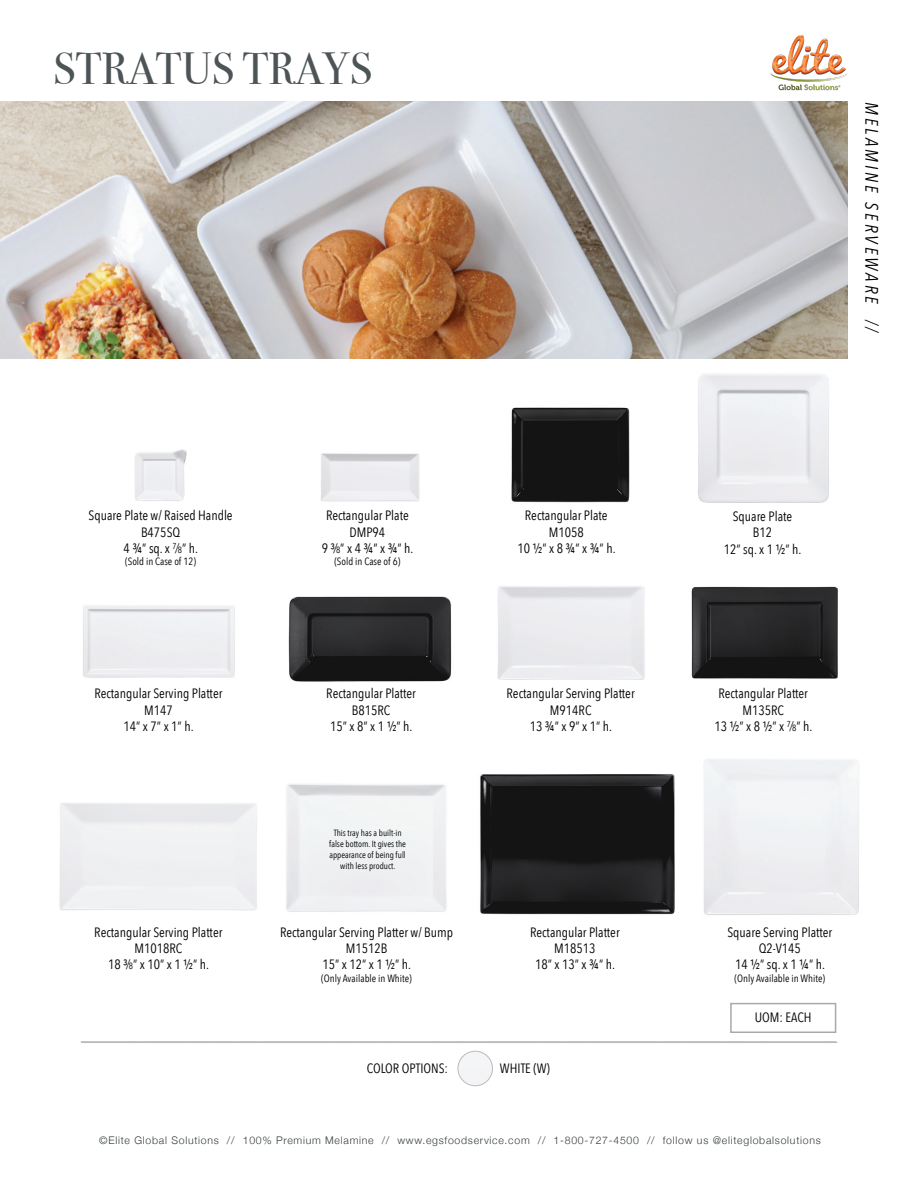
<style>
.page{position:relative;width:918px;height:1188px;background:#fff}
.page>*{position:absolute;margin:0;border:0;box-sizing:border-box;transform-origin:0 0}
.t1{font:45px "Bodoni Svty Two ITCTT";color:#4d5457}
.t2{font:italic 18px "Avenir Next Condensed";letter-spacing:.17em;color:#000001}
.t3{font:13.5px "Avenir Next Condensed";color:#000001}
.t4{font:300 10.5px "Helvetica Neue";letter-spacing:.07em;color:#353d3f}
.t5{font:10.5px "Avenir Next Condensed";color:#000001}
.t6{font:9px/10.8px "Avenir Next Condensed";color:#000001;text-align:center}
.s1{font-size:9px}
</style>
<div class="page">
<img style="left:0;top:102px;width:848px;height:257px">
<svg style="left:80px;top:1041px;width:758px;height:2px;background:#c0bfbf"></svg>
<img style="left:762px;top:35px;width:86px;height:73px">
<div style="left:730px;top:1003px;width:106px;height:30px;border:2px solid #aaa9aa"></div>
<img style="left:458px;top:1051px;width:35px;height:35px;border-radius:17px">
<div style="left:458px;top:1051px;width:35px;height:35px;border:1px solid #bcbbbb;border-radius:50%"></div>
<img style="left:135px;top:449px;width:52px;height:52px">
<img style="left:321px;top:453px;width:99px;height:49px">
<img style="left:511px;top:407px;width:119px;height:96px">
<img style="left:698px;top:374px;width:131px;height:129px">
<img style="left:691px;top:586px;width:147px;height:93px">
<img style="left:83px;top:605px;width:152px;height:73px">
<img style="left:480px;top:774px;width:195px;height:141px">
<img style="left:288px;top:596px;width:164px;height:86px">
<p class="t1" style="left:53px;top:32px;width:321px">STRATUS TRAYS</p>
<p class="t2" style="left:883px;top:102px;width:234px;rotate:90deg">MELAMINE SERVEWARE //</p>
<p class="t3" style="left:89px;top:504px;width:146px">Square Plate w/ Raised Handle</p>
<p class="t3" style="left:141px;top:520px;width:41px">B475SQ</p>
<p class="t3" style="left:124px;top:537px;width:76px">4 ¾” sq. x <sup>7</sup>/<span class="s1">8</span>” h.</p>
<p class="t5" style="left:125px;top:553px;width:72px">(Sold in Case of 12)</p>
<p class="t3" style="left:94px;top:682px;width:130px">Rectangular Serving Platter</p>
<p class="t3" style="left:144px;top:698px;width:30px">M147</p>
<p class="t3" style="left:124px;top:714px;width:72px">14” x 7” x 1” h.</p>
<p class="t3" style="left:94px;top:921px;width:130px">Rectangular Serving Platter</p>
<p class="t3" style="left:134px;top:937px;width:49px">M1018RC</p>
<p class="t3" style="left:108px;top:953px;width:103px">18 3/<span class="s1">8</span>” x 10” x 1 ½” h.</p>
<p class="t3" style="left:326px;top:504px;width:84px">Rectangular Plate</p>
<p class="t3" style="left:349px;top:520px;width:37px">DMP94</p>
<p class="t3" style="left:322px;top:537px;width:93px">9 3/<span class="s1">8</span>” x 4 ¾” x ¾” h.</p>
<p class="t5" style="left:334px;top:553px;width:68px">(Sold in Case of 6)</p>
<p class="t3" style="left:326px;top:682px;width:91px">Rectangular Platter</p>
<p class="t3" style="left:352px;top:698px;width:40px">B815RC</p>
<p class="t3" style="left:330px;top:714px;width:84px">15” x 8” x 1 ½” h.</p>
<p class="t6" style="left:329px;top:827px;width:78px">This tray has a built-in false bottom. It gives the appearance of being full with less product.</p>
<p class="t3" style="left:280px;top:921px;width:175px">Rectangular Serving Platter w/ Bump</p>
<p class="t3" style="left:346px;top:937px;width:43px">M1512B</p>
<p class="t3" style="left:322px;top:953px;width:90px">15” x 12” x 1 ½” h.</p>
<p class="t5" style="left:321px;top:969px;width:92px">(Only Available in White)</p>
<p class="t3" style="left:525px;top:504px;width:84px">Rectangular Plate</p>
<p class="t3" style="left:549px;top:520px;width:37px">M1058</p>
<p class="t3" style="left:517px;top:537px;width:100px">10 ½” x 8 ¾” x ¾” h.</p>
<p class="t3" style="left:507px;top:682px;width:130px">Rectangular Serving Platter</p>
<p class="t3" style="left:550px;top:698px;width:43px">M914RC</p>
<p class="t3" style="left:530px;top:714px;width:84px">13 ¾” x 9” x 1” h.</p>
<p class="t3" style="left:530px;top:921px;width:91px">Rectangular Platter</p>
<p class="t3" style="left:554px;top:937px;width:43px">M18513</p>
<p class="t3" style="left:535px;top:953px;width:81px">18” x 13” x ¾” h.</p>
<p class="t3" style="left:367px;top:1057px;width:83px">COLOR OPTIONS:</p>
<p class="t3" style="left:500px;top:1057px;width:52px">WHITE (W)</p>
<p class="t3" style="left:733px;top:505px;width:61px">Square Plate</p>
<p class="t3" style="left:753px;top:521px;width:21px">B12</p>
<p class="t3" style="left:724px;top:537px;width:79px">12” sq. x 1 ½” h.</p>
<p class="t3" style="left:718px;top:682px;width:91px">Rectangular Platter</p>
<p class="t3" style="left:742px;top:698px;width:43px">M135RC</p>
<p class="t3" style="left:714px;top:714px;width:100px">13 ½” x 8 ½” x <sup>7</sup>/<span class="s1">8</span>” h.</p>
<p class="t3" style="left:727px;top:921px;width:106px">Square Serving Platter</p>
<p class="t3" style="left:759px;top:937px;width:43px">Q2-V145</p>
<p class="t3" style="left:735px;top:953px;width:91px">14 ½” sq. x 1 ¼” h.</p>
<p class="t5" style="left:735px;top:969px;width:92px">(Only Available in White)</p>
<p class="t3" style="left:755px;top:1006px;width:58px">UOM: EACH</p>
<p class="t4" style="left:99px;top:1132px;width:723px">©Elite Global Solutions // 100% Premium Melamine // www.egsfoodservice.com // 1-800-727-4500 // follow us @eliteglobalsolutions</p>
</div>
